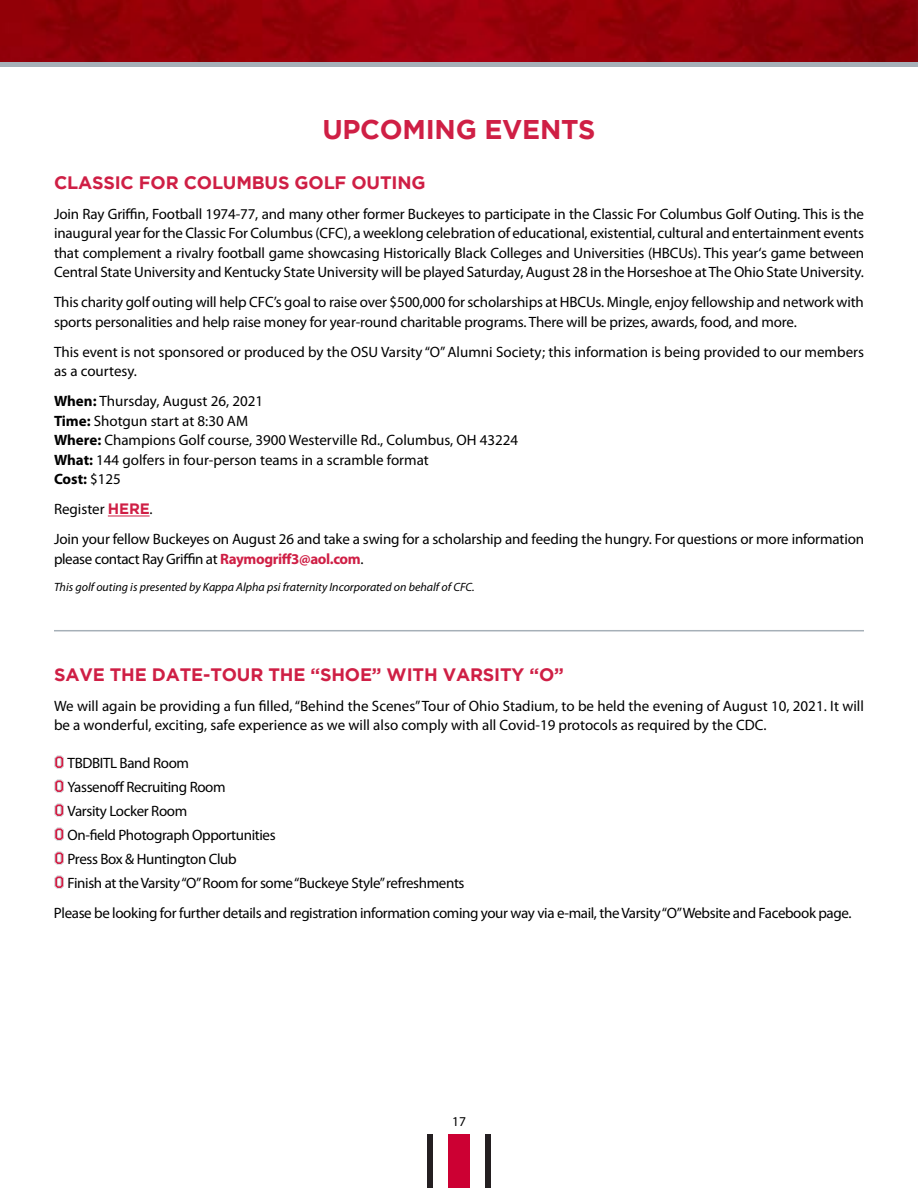
<style>
.page{position:relative;width:918px;height:1188px;background:#fff}
.page>*{position:absolute;margin:0;border:0;box-sizing:border-box;transform-origin:0 0}
.t1{font:700 27px "Gotham";letter-spacing:-.01em;color:#cf1f45}
.t2{font:700 18px "Gotham";letter-spacing:-.01em;color:#cf1f45}
.t3{font:15px/19.5px "Myriad Pro";letter-spacing:-.01em;color:#000}
.t4{font:13.5px "Myriad Pro";color:#000}
.t5{font:italic 12px "Myriad Pro";color:#000}
.s1{font-weight:700}
.s2{font-family:"Gotham";font-weight:700;color:#cf1f45}
.s3{font-weight:700;color:#cf1f45}
</style>
<div class="page">
<img style="left:0;top:0;width:918px;height:63px">
<div style="left:427px;top:1134px;width:7px;height:54px;background:#241f21"></div>
<div style="left:448px;top:1134px;width:22px;height:54px;background:#c03"></div>
<div style="left:485px;top:1134px;width:6px;height:54px;background:#241f21"></div>
<hr style="left:0;top:63px;width:918px;height:4px;background:#a6b0b8">
<hr style="left:108px;top:516px;width:42px;height:1px;background:#cf1f45">
<svg style="left:54px;top:755px;width:10px;height:14px"></svg>
<svg style="left:54px;top:779px;width:10px;height:14px"></svg>
<svg style="left:54px;top:803px;width:10px;height:14px"></svg>
<svg style="left:54px;top:827px;width:10px;height:14px"></svg>
<svg style="left:54px;top:851px;width:10px;height:14px"></svg>
<svg style="left:54px;top:875px;width:10px;height:14px"></svg>
<hr style="left:54px;top:630px;width:810px;height:1px;background:#a6b0b8">
<h1 class="t1" style="left:322px;top:114px;width:275px">UPCOMING EVENTS</h1>
<p class="t2" style="left:54px;top:172px;width:373px">CLASSIC FOR COLUMBUS GOLF OUTING</p>
<p class="t3" style="left:54px;top:204px;width:812px;text-align:justify">Join Ray Griffin, Football 1974-77, and many other former Buckeyes to participate in the Classic For Columbus Golf Outing. This is the inaugural year for the Classic For Columbus (CFC), a weeklong celebration of educational, existential, cultural and entertainment events that complement a rivalry football game showcasing Historically Black Colleges and Universities (HBCUs). This year‘s game between Central State University and Kentucky State University will be played Saturday, August 28 in the Horseshoe at The Ohio State University.</p>
<p class="t3" style="left:54px;top:292px;width:811px">This charity golf outing will help CFC’s goal to raise over $500,000 for scholarships at HBCUs. Mingle, enjoy fellowship and network with sports personalities and help raise money for year-round charitable programs. There will be prizes, awards, food, and more.</p>
<p class="t3" style="left:54px;top:342px;width:812px">This event is not sponsored or produced by the OSU Varsity “O” Alumni Society; this information is being provided to our members as a courtesy.</p>
<p class="t3" style="left:54px;top:391px;width:466px"><span class="s1">When:</span> Thursday, August 26, 2021<br><span class="s1">Time:</span> Shotgun start at 8:30 AM<br><span class="s1">Where:</span> Champions Golf course, 3900 Westerville Rd., Columbus, OH 43224<br><span class="s1">What:</span> 144 golfers in four-person teams in a scramble format<br><span class="s1">Cost:</span> $125</p>
<p class="t3" style="left:54px;top:494px;width:812px;line-height:30px">Register <span class="s2">HERE</span>.<br>Join your fellow Buckeyes on August 26 and take a swing for a scholarship and feeding the hungry. For questions or more information</p>
<p class="t3" style="left:54px;top:549px;width:311px">please contact Ray Griffin at <span class="s3">Raymogriff3@aol.com</span>.</p>
<p class="t5" style="left:54px;top:579px;width:422px">This golf outing is presented by Kappa Alpha psi fraternity Incorporated on behalf of CFC.</p>
<p class="t2" style="left:54px;top:664px;width:511px">SAVE THE DATE-TOUR THE “SHOE” WITH VARSITY “O”</p>
<p class="t3" style="left:54px;top:696px;width:811px">We will again be providing a fun filled, “Behind the Scenes” Tour of Ohio Stadium, to be held the evening of August 10, 2021. It will be a wonderful, exciting, safe experience as we will also comply with all Covid-19 protocols as required by the CDC.</p>
<p class="t3" style="left:68px;top:750px;width:398px;line-height:24px">TBDBITL Band Room<br>Yassenoff Recruiting Room<br>Varsity Locker Room<br>On-field Photograph Opportunities<br>Press Box &amp; Huntington Club<br>Finish at the Varsity “O” Room for some “Buckeye Style” refreshments</p>
<p class="t3" style="left:54px;top:903px;width:799px">Please be looking for further details and registration information coming your way via e-mail, the Varsity “O” Website and Facebook page.</p>
<p class="t4" style="left:452px;top:1113px;width:15px">17</p>
</div>
